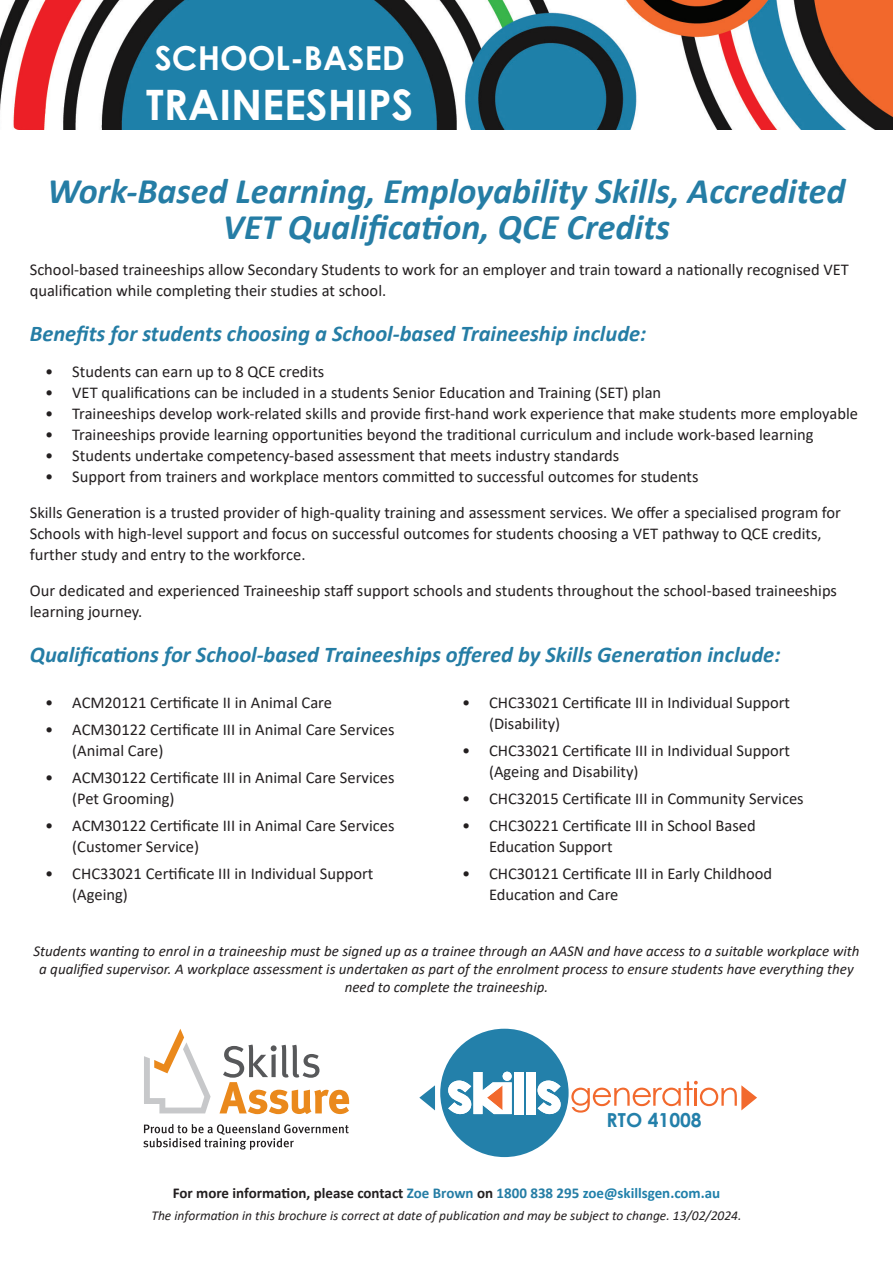
<style>
.page{position:relative;width:893px;height:1263px;background:#fff}
.page>*{position:absolute;margin:0;border:0;box-sizing:border-box;transform-origin:0 0}
.t1{font:700 42px "Century Gothic Pro";color:#fff}
.t2{font:italic 700 36px/36px "Calibri";color:#257da5;text-align:center}
.t3{font:700 33px "Century Gothic Pro";color:#fff}
.t4{font:italic 700 22.5px "Calibri";color:#257da5}
.t5{font:700 19.35px "Century Gothic Pro";color:#2380aa}
.t6{font:16.5px/21px "Calibri";color:#231f20}
.t7{font:italic 15px/18px "Calibri";color:#231f20;text-align:center}
.t8{font:700 15px "Calibri";color:#231f20}
.t9{font:italic 13.5px "Calibri";color:#231f20}
.s1{color:#257da5}
.s2{color:#2080aa}
</style>
<div class="page">
<svg style="left:419px;top:1029px;width:338px;height:128px"></svg>
<svg style="left:219px;top:1044px;width:130px;height:70px"></svg>
<svg style="left:144px;top:1029px;width:67px;height:84px"></svg>
<svg style="left:143px;top:1124px;width:206px;height:26px"></svg>
<img style="left:0;top:0;width:893px;height:130px">
<p class="t3" style="left:155px;top:37px;width:252px">SCHOOL-BASED</p>
<p class="t1" style="left:146px;top:79px;width:269px">TRAINEESHIPS</p>
<p class="t2" style="left:47px;top:172px;width:800px">Work-Based Learning, Employability Skills, Accredited<br>VET Qualification, QCE Credits</p>
<p class="t6" style="left:30px;top:259px;width:821px">School-based traineeships allow Secondary Students to work for an employer and train toward a nationally recognised VET qualification while completing their studies at school.</p>
<p class="t4" style="left:30px;top:318px;width:618px">Benefits for students choosing a School-based Traineeship include:</p>
<p class="t6" style="left:45px;top:361px;width:281px">• Students can earn up to 8 QCE credits</p>
<p class="t6" style="left:45px;top:382px;width:617px">• VET qualifications can be included in a students Senior Education and Training (SET) plan</p>
<p class="t6" style="left:45px;top:403px;width:814px">• Traineeships develop work-related skills and provide first-hand work experience that make students more employable</p>
<p class="t6" style="left:45px;top:424px;width:770px">• Traineeships provide learning opportunities beyond the traditional curriculum and include work-based learning</p>
<p class="t6" style="left:45px;top:445px;width:576px">• Students undertake competency-based assessment that meets industry standards</p>
<p class="t6" style="left:45px;top:466px;width:655px">• Support from trainers and workplace mentors committed to successful outcomes for students</p>
<p class="t6" style="left:30px;top:502px;width:813px">Skills Generation is a trusted provider of high-quality training and assessment services. We offer a specialised program for<br>Schools with high-level support and focus on successful outcomes for students choosing a VET pathway to QCE credits, further study and entry to the workforce.</p>
<p class="t6" style="left:30px;top:580px;width:809px">Our dedicated and experienced Traineeship staff support schools and students throughout the school-based traineeships learning journey.</p>
<p class="t4" style="left:30px;top:639px;width:752px">Qualifications for School-based Traineeships offered by Skills Generation include:</p>
<p class="t6" style="left:489px;top:691px;width:303px;text-indent:-27px">• CHC33021 Certificate III in Individual Support (Disability)</p>
<p class="t6" style="left:462px;top:739px;width:330px">• CHC33021 Certificate III in Individual Support</p>
<p class="t6" style="left:489px;top:760px;width:151px">(Ageing and Disability)</p>
<p class="t6" style="left:462px;top:787px;width:343px">• CHC32015 Certificate III in Community Services</p>
<p class="t6" style="left:462px;top:814px;width:295px">• CHC30221 Certificate III in School Based</p>
<p class="t6" style="left:489px;top:835px;width:125px">Education Support</p>
<p class="t6" style="left:462px;top:862px;width:312px">• CHC30121 Certificate III in Early Childhood</p>
<p class="t6" style="left:489px;top:883px;width:131px">Education and Care</p>
<p class="t6" style="left:45px;top:691px;width:288px">• ACM20121 Certificate II in Animal Care</p>
<p class="t6" style="left:72px;top:718px;width:324px;text-indent:-27px">• ACM30122 Certificate III in Animal Care Services (Animal Care)</p>
<p class="t6" style="left:45px;top:766px;width:351px">• ACM30122 Certificate III in Animal Care Services</p>
<p class="t6" style="left:72px;top:787px;width:104px">(Pet Grooming)</p>
<p class="t6" style="left:45px;top:814px;width:351px">• ACM30122 Certificate III in Animal Care Services</p>
<p class="t6" style="left:72px;top:835px;width:128px">(Customer Service)</p>
<p class="t6" style="left:45px;top:862px;width:330px">• CHC33021 Certificate III in Individual Support</p>
<p class="t6" style="left:72px;top:883px;width:57px">(Ageing)</p>
<p class="t7" style="left:33px;top:941px;width:828px">Students wanting to enrol in a traineeship must be signed up as a trainee through an AASN and have access to a suitable workplace with a qualified supervisor. A workplace assessment is undertaken as part of the enrolment process to ensure students have everything they need to complete the traineeship.</p>
<p class="t5" style="left:606px;top:1108px;width:97px">RTO 41008</p>
<p class="t8" style="left:173px;top:1182px;width:549px">For more information, please contact <span class="s1">Zoe Brown</span> on <span class="s1">1800 838 295</span> <span class="s2">zoe@skillsgen.com.au</span></p>
<p class="t9" style="left:151px;top:1206px;width:592px">The information in this brochure is correct at date of publication and may be subject to change. 13/02/2024.</p>
</div>
